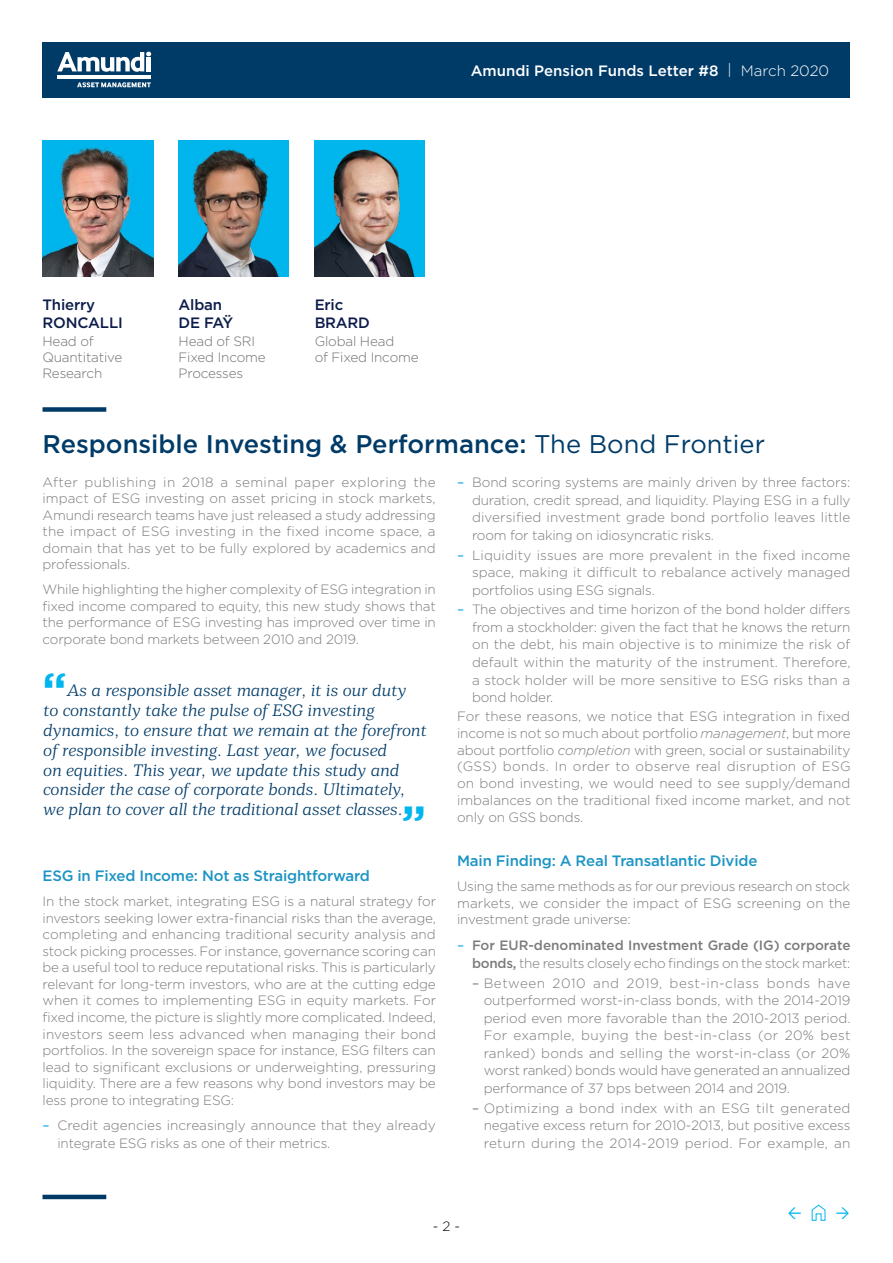
<style>
.page{position:relative;width:893px;height:1263px;background:#fff}
.page>*{position:absolute;margin:0;border:0;box-sizing:border-box;transform-origin:0 0}
.t1{font:700 45px "Gotham";color:#00b6ed}
.t2{font:500 25.5px "Gotham";color:#003b68}
.t3{font:italic 300 16.5px/19.8px "Mediator Serif";letter-spacing:-.01em;color:#003b68}
.t4{font:500 15px "Gotham";letter-spacing:-.01em;color:#1c94c4}
.t5{font:500 15px "Gotham";color:#fff}
.t6{font:500 15px/18px "Gotham";letter-spacing:-.01em;color:#0c1c49}
.t7{font:300 13.5px/16.5px "Gotham";letter-spacing:-.01em;color:#7c7b7b;text-align:justify}
.t8{font:500 13.5px/17.5px "Gotham";color:#7c7b7b;text-align:right}
.t9{font:300 13.5px/16.2px "Gotham";letter-spacing:-.01em;color:#706f6f}
.t10{font:300 13.5px "Gotham";color:#000}
.s1{font-weight:300}
.s2{font-weight:400}
.s3{font-weight:400;color:#009fe3}
.s4{font-style:italic}
</style>
<div class="page">
<svg style="left:811px;top:1204px;width:15px;height:17px"></svg>
<div style="left:43px;top:43px;width:807px;height:55px;background:#003b68"></div>
<svg style="left:57px;top:52px;width:94px;height:20px"></svg>
<hr style="left:147px;top:57px;width:4px;height:14px;background:#fff">
<hr style="left:58px;top:75px;width:93px;height:4px;background:#fff">
<svg style="left:77px;top:82px;width:74px;height:6px"></svg>
<hr style="left:43px;top:1195px;width:63px;height:4px;background:#003b68">
<div style="left:43px;top:407px;width:63px;height:5px;background:#003b68"></div>
<img style="left:43px;top:140px;width:110px;height:136px">
<img style="left:179px;top:140px;width:110px;height:136px">
<img style="left:315px;top:140px;width:110px;height:136px">
<p class="t5" style="left:471px;top:61px;width:360px">Amundi Pension Funds Letter #8 <span class="s1">| March 2020</span></p>
<p class="t6" style="left:43px;top:295px;width:82px">Thierry<br>RONCALLI</p>
<p class="t9" style="left:43px;top:333px;width:81px">Head of<br>Quantitative<br>Research</p>
<p class="t6" style="left:179px;top:295px;width:56px">Alban<br>DE FAŸ</p>
<p class="t9" style="left:179px;top:333px;width:89px">Head of SRI<br>Fixed Income<br>Processes</p>
<p class="t6" style="left:315px;top:295px;width:57px">Eric<br>BRARD</p>
<p class="t9" style="left:315px;top:333px;width:106px">Global Head<br>of Fixed Income</p>
<h2 class="t2" style="left:43px;top:427px;width:724px">Responsible Investing &amp; Performance: <span class="s2">The Bond Frontier</span></h2>
<p class="t7" style="left:43px;top:473px;width:395px">After publishing in 2018 a seminal paper exploring the impact of ESG investing on asset pricing in stock markets, Amundi research teams have just released a study addressing the impact of ESG investing in the fixed income space, a domain that has yet to be fully explored by academics and professionals.</p>
<p class="t7" style="left:43px;top:581px;width:395px">While highlighting the higher complexity of ESG integration in fixed income compared to equity, this new study shows that the performance of ESG investing has improved over time in corporate bond markets between 2010 and 2019.</p>
<p class="t7" style="left:472px;top:473px;width:380px;line-height:17.5px;text-indent:-15px"><span class="s3">–</span> Bond scoring systems are mainly driven by three factors: duration, credit spread, and liquidity. Playing ESG in a fully diversified investment grade bond portfolio leaves little room for taking on idiosyncratic risks.</p>
<p class="t7" style="left:472px;top:546px;width:380px;line-height:17.5px;text-indent:-15px"><span class="s3">–</span> Liquidity issues are more prevalent in the fixed income space, making it difficult to rebalance actively managed portfolios using ESG signals.</p>
<p class="t7" style="left:472px;top:600px;width:380px;line-height:17.5px;text-indent:-15px"><span class="s3">–</span> The objectives and time horizon of the bond holder differs from a stockholder: given the fact that he knows the return on the debt, his main objective is to minimize the risk of default within the maturity of the instrument. Therefore, a stock holder will be more sensitive to ESG risks than a bond holder.</p>
<p class="t7" style="left:457px;top:707px;width:395px">For these reasons, we notice that ESG integration in fixed income is not so much about portfolio <span class="s4">management</span>, but more about portfolio <span class="s4">completion</span> with green, social or sustainability (GSS) bonds. In order to observe real disruption of ESG on bond investing, we would need to see supply/demand imbalances on the traditional fixed income market, and not only on GSS bonds.</p>
<p class="t4" style="left:457px;top:850px;width:302px">Main Finding: A Real Transatlantic Divide</p>
<p class="t7" style="left:457px;top:877px;width:395px">Using the same methods as for our previous research on stock markets, we consider the impact of ESG screening on the investment grade universe:</p>
<p class="t8" style="left:457px;top:937px;width:395px"><span class="s3">–</span> For EUR-denominated Investment Grade (IG) corporate bonds, <span class="s1">the results closely echo findings on the stock market:</span></p>
<p class="t7" style="left:484px;top:974px;width:368px;line-height:17.5px;text-indent:-12px"><span class="s2">–</span> Between 2010 and 2019, best-in-class bonds have outperformed worst-in-class bonds, with the 2014-2019 period even more favorable than the 2010-2013 period.<br>For example, buying the best-in-class (or 20% best ranked) bonds and selling the worst-in-class (or 20% worst ranked) bonds would have generated an annualized performance of 37 bps between 2014 and 2019.</p>
<p class="t7" style="left:484px;top:1099px;width:368px;line-height:17.5px;text-indent:-12px"><span class="s2">–</span> Optimizing a bond index with an ESG tilt generated negative excess return for 2010-2013, but positive excess return during the 2014-2019 period. For example, an</p>
<h1 class="t1" style="left:43px;top:660px;width:26px">“</h1>
<p class="t3" style="left:43px;top:681px;width:385px;text-indent:24px">As a responsible asset manager, it is our duty<br>to constantly take the pulse of ESG investing dynamics, to ensure that we remain at the forefront of responsible investing. Last year, we focused<br>on equities. This year, we update this study and consider the case of corporate bonds. Ultimately, we plan to cover all the traditional asset classes.</p>
<h1 class="t1" style="left:402px;top:792px;width:26px">”</h1>
<p class="t4" style="left:43px;top:866px;width:329px">ESG in Fixed Income: Not as Straightforward</p>
<p class="t7" style="left:43px;top:893px;width:395px">In the stock market, integrating ESG is a natural strategy for investors seeking lower extra-financial risks than the average, completing and enhancing traditional security analysis and stock picking processes. For instance, governance scoring can be a useful tool to reduce reputational risks. This is particularly relevant for long-term investors, who are at the cutting edge when it comes to implementing ESG in equity markets. For fixed income, the picture is slightly more complicated. Indeed, investors seem less advanced when managing their bond portfolios. In the sovereign space for instance, ESG filters can lead to significant exclusions or underweighting, pressuring liquidity. There are a few reasons why bond investors may be less prone to integrating ESG:</p>
<p class="t7" style="left:57px;top:1116px;width:380px;line-height:17.2px;text-indent:-15px"><span class="s3">–</span> Credit agencies increasingly announce that they already integrate ESG risks as one of their metrics.</p>
<p class="t10" style="left:433px;top:1218px;width:29px">- 2 -</p>
</div>
